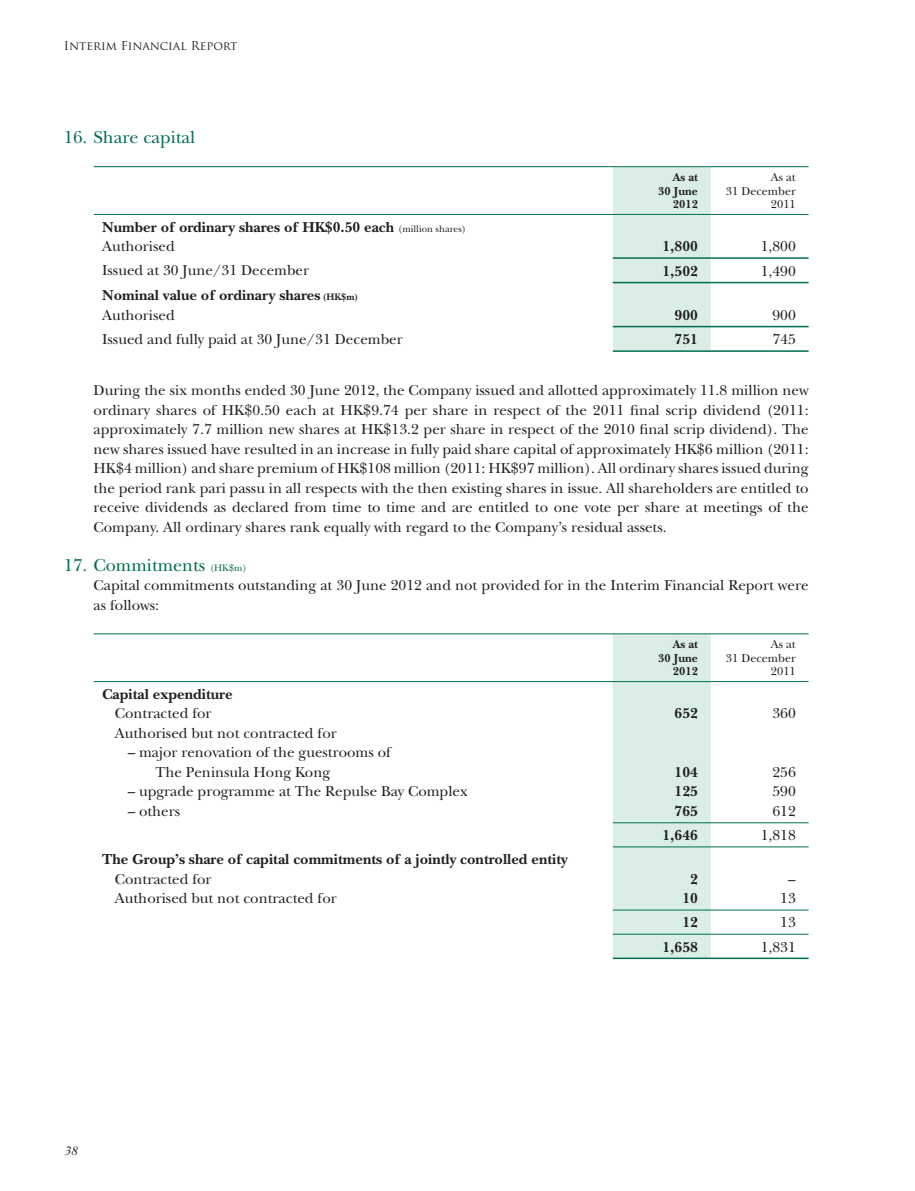
<style>
.page{position:relative;width:915px;height:1191px;background:#fff}
.page>*{position:absolute;margin:0;border:0;box-sizing:border-box;transform-origin:0 0}
.t1{font:18px "New Baskerville Std";color:#016e53}
.t2{font:15px/19.5px "New Baskerville Std";color:#231f20}
.t3{font:700 15px/19.5px "New Baskerville Std";color:#231f20}
.t4{font:italic 12.75px "New Baskerville Std";color:#231f20}
.t5{font:12px/13.5px "New Baskerville Std";color:#231f20;text-align:right}
.t6{font:700 12px/13.5px "New Baskerville Std";color:#231f20;text-align:right}
.t7{font:12px "Trajan Pro";color:#231f20}
.s1{font-weight:400;font-size:9.75px}
.s2{font-weight:400}
.s3{font-size:9.75px}
.s4{font-family:"Century Schoolbook"}
.s5{font-family:"Century Schoolbook";font-size:9.75px}
</style>
<div class="page">
<div style="left:612px;top:167px;width:98px;height:183px;background:#daeee6"></div>
<hr style="left:94px;top:166px;width:714px;height:1px;background:#016e53">
<hr style="left:94px;top:214px;width:714px;height:1px;background:#016e53">
<hr style="left:612px;top:350px;width:196px;height:2px;background:#016e53">
<hr style="left:612px;top:257px;width:196px;height:2px;background:#016e53">
<hr style="left:612px;top:282px;width:196px;height:1px;background:#016e53">
<hr style="left:612px;top:326px;width:196px;height:1px;background:#016e53">
<svg style="left:612px;top:634px;width:98px;height:323px;background:#daeee6"></svg>
<hr style="left:94px;top:633px;width:714px;height:1px;background:#016e53">
<hr style="left:94px;top:681px;width:714px;height:1px;background:#016e53">
<hr style="left:612px;top:822px;width:196px;height:1px;background:#016e53">
<hr style="left:612px;top:846px;width:196px;height:1px;background:#016e53">
<hr style="left:612px;top:909px;width:196px;height:1px;background:#016e53">
<hr style="left:612px;top:933px;width:196px;height:1px;background:#016e53">
<hr style="left:612px;top:957px;width:196px;height:2px;background:#016e53">
<p class="t7" style="left:64px;top:39px;width:175px">Interim Financial Report</p>
<p class="t1" style="left:64px;top:130px;width:133px">16. Share capital</p>
<p class="t3" style="left:102px;top:218px;width:365px">Number of ordinary shares of HK$0.50 each <span class="s1">(million shares)<br></span><span class="s2">Authorised</span></p>
<p class="t6" style="left:658px;top:172px;width:41px">As at<br>30 June<br>2012</p>
<p class="t5" style="left:725px;top:172px;width:71px">As at<br>31 December<br>2011</p>
<p class="t3" style="left:662px;top:238px;width:37px">1,800</p>
<p class="t2" style="left:760px;top:238px;width:37px">1,800</p>
<p class="t2" style="left:102px;top:262px;width:208px">Issued at 30 June/31 December</p>
<p class="t3" style="left:662px;top:262px;width:37px">1,502</p>
<p class="t2" style="left:760px;top:262px;width:37px">1,490</p>
<p class="t3" style="left:102px;top:286px;width:257px;line-height:20.2px">Nominal value of ordinary shares <span class="s3">(HK$m)<br></span><span class="s2">Authorised</span></p>
<p class="t3" style="left:674px;top:306px;width:25px">900</p>
<p class="t2" style="left:772px;top:306px;width:25px">900</p>
<p class="t2" style="left:102px;top:330px;width:302px">Issued and fully paid at 30 June/31 December</p>
<p class="t3" style="left:674px;top:331px;width:25px">751</p>
<p class="t2" style="left:772px;top:331px;width:25px">745</p>
<p class="t2" style="left:94px;top:382px;width:716px;text-align:justify">During the six months ended 30 June 2012, the Company issued and allotted approximately 11.8 million new ordinary shares of HK<span class="s4">$</span>0.50 each at HK<span class="s4">$</span>9.74 per share in respect of the 2011 final scrip dividend (2011: approximately 7.7 million new shares at HK<span class="s4">$</span>13.2 per share in respect of the 2010 final scrip dividend). The new shares issued have resulted in an increase in fully paid share capital of approximately HK<span class="s4">$</span>6 million (2011:<br>HK<span class="s4">$</span>4 million) and share premium of HK<span class="s4">$</span>108 million (2011: HK<span class="s4">$</span>97 million). All ordinary shares issued during the period rank pari passu in all respects with the then existing shares in issue. All shareholders are entitled to receive dividends as declared from time to time and are entitled to one vote per share at meetings of the Company. All ordinary shares rank equally with regard to the Company’s residual assets.</p>
<p class="t1" style="left:64px;top:558px;width:184px">17. Commitments <span class="s3">(HK</span><span class="s5">$</span><span class="s3">m)</span></p>
<p class="t2" style="left:94px;top:577px;width:716px">Capital commitments outstanding at 30 June 2012 and not provided for in the Interim Financial Report were as follows:</p>
<p class="t6" style="left:658px;top:639px;width:41px">As at<br>30 June<br>2012</p>
<p class="t5" style="left:725px;top:639px;width:71px">As at<br>31 December<br>2011</p>
<p class="t3" style="left:102px;top:685px;width:132px;text-align:center">Capital expenditure<br><span class="s2">Contracted for</span></p>
<p class="t3" style="left:674px;top:705px;width:25px">652</p>
<p class="t2" style="left:772px;top:705px;width:25px">360</p>
<p class="t2" style="left:115px;top:724px;width:223px">Authorised but not contracted for</p>
<p class="t2" style="left:155px;top:744px;width:238px;text-indent:-28px">– major renovation of the guestrooms of<br>The Peninsula Hong Kong</p>
<p class="t3" style="left:674px;top:763px;width:25px">104</p>
<p class="t2" style="left:772px;top:763px;width:25px">256</p>
<p class="t2" style="left:128px;top:783px;width:341px">– upgrade programme at The Repulse Bay Complex</p>
<p class="t3" style="left:674px;top:783px;width:25px">125</p>
<p class="t2" style="left:772px;top:783px;width:25px">590</p>
<p class="t2" style="left:128px;top:802px;width:54px">– others</p>
<p class="t3" style="left:674px;top:802px;width:25px">765</p>
<p class="t2" style="left:772px;top:802px;width:25px">612</p>
<p class="t3" style="left:662px;top:827px;width:37px">1,646</p>
<p class="t2" style="left:760px;top:827px;width:37px">1,818</p>
<p class="t3" style="left:115px;top:850px;width:454px;text-indent:-13px">The Group’s share of capital commitments of a jointly controlled entity<br><span class="s2">Contracted for</span></p>
<p class="t3" style="left:690px;top:870px;width:9px">2</p>
<p class="t2" style="left:788px;top:870px;width:9px">–</p>
<p class="t2" style="left:115px;top:890px;width:223px">Authorised but not contracted for</p>
<p class="t3" style="left:682px;top:890px;width:17px">10</p>
<p class="t2" style="left:780px;top:890px;width:17px">13</p>
<p class="t3" style="left:682px;top:914px;width:17px">12</p>
<p class="t2" style="left:780px;top:914px;width:17px">13</p>
<p class="t3" style="left:662px;top:938px;width:37px">1,658</p>
<p class="t2" style="left:760px;top:938px;width:37px">1,831</p>
<p class="t4" style="left:64px;top:1145px;width:15px">38</p>
</div>
